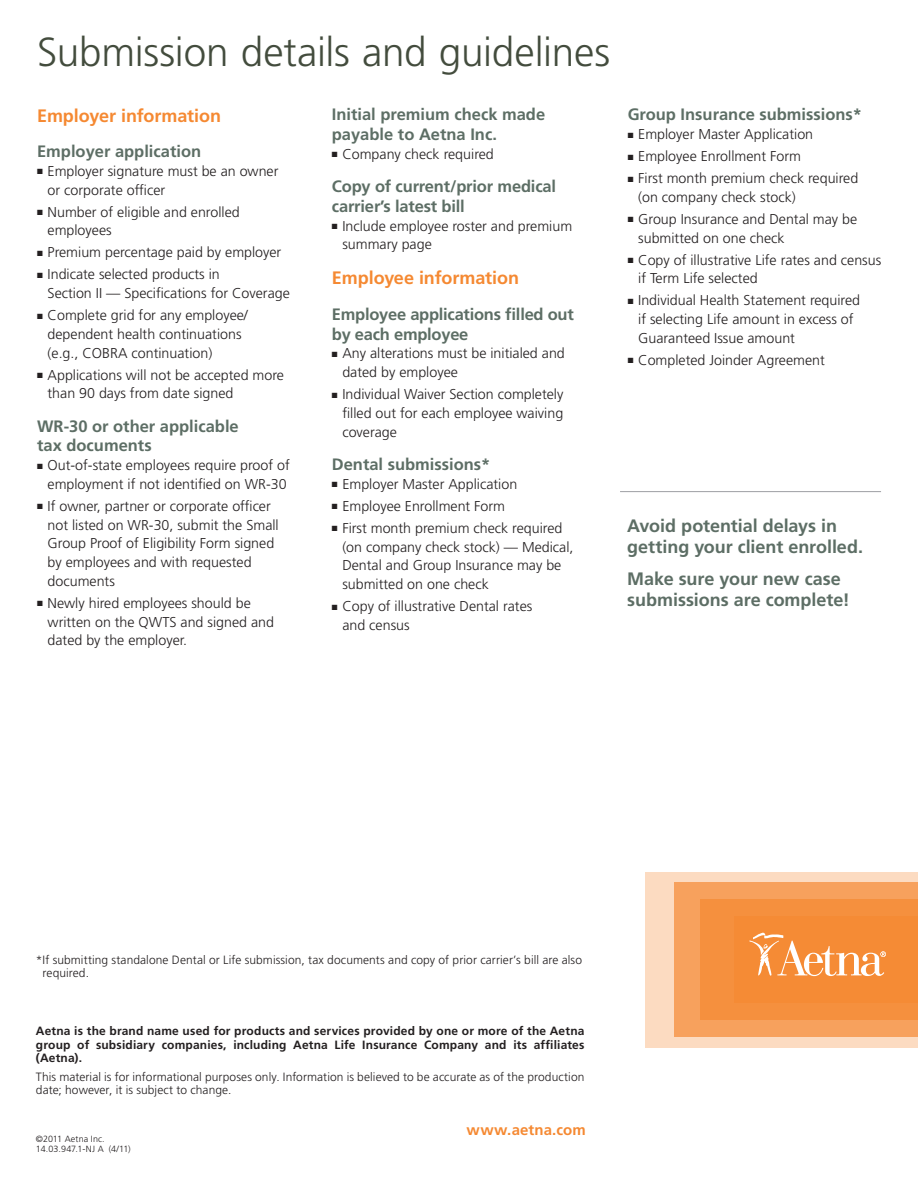
<style>
.page{position:relative;width:918px;height:1188px;background:#fff}
.page>*{position:absolute;margin:0;border:0;box-sizing:border-box;transform-origin:0 0}
.A1-Title_flyer-_2_or{font:300 40.5px "Frutiger LT Std";letter-spacing:-.005em;color:#434c3d}
.A4-Cover_Call_Out_12{font:700 18px/21px "Frutiger LT Std";letter-spacing:-.005em;color:#5d6e65}
.B3-Copy_Head_12_14{font:700 18px "Frutiger LT Std";letter-spacing:-.005em;color:#f58932}
.B5-Subhead_11_13{font:700 16.5px/19.5px "Frutiger LT Std";color:#5d6e65}
.C4-www_aetna_com{font:700 15px "Frutiger LT Std";letter-spacing:.005em;color:#f58932}
.B7-Bulleted_Body_Cop{font:300 14.25px/18.8px "Frutiger LT Std";color:#231f20}
.C2-Brand_Statement{font:700 12px/13.5px "Frutiger LT Std";letter-spacing:.01em;color:#231f20;text-align:justify}
.C3-Disclaimer_8_9{font:300 12px/13.5px "Frutiger LT Std";letter-spacing:.005em;color:#231f20}
.C1-Footnote_8_9{font:300 12px/13.5px "Frutiger LT Std";letter-spacing:.005em;color:#231f20}
.C6-Part_Number__2011{font:300 9px "Frutiger LT Std";letter-spacing:.01em;color:#231f20}
</style>
<div class="page">
<div style="left:646px;top:873px;width:272px;height:175px;background:#fcdbc1"></div>
<div style="left:675px;top:882px;width:243px;height:155px;background:#f7a15d"></div>
<div style="left:700px;top:899px;width:218px;height:121px;background:#f5903e"></div>
<div style="left:734px;top:917px;width:184px;height:86px;background:#f58932"></div>
<svg style="left:749px;top:933px;width:137px;height:43px"></svg>
<hr style="left:620px;top:491px;width:261px;height:1px;background:#a8a9ad">
<p class="A1-Title_flyer-_2_or" style="left:37px;top:29px;width:575px">Submission details and guidelines</p>
<p class="B3-Copy_Head_12_14" style="left:37px;top:105px;width:186px">Employer information</p>
<p class="B5-Subhead_11_13" style="left:37px;top:142px;width:166px">Employer application</p>
<p class="B7-Bulleted_Body_Cop" style="left:48px;top:162px;width:232px;text-indent:-10px">■ Employer signature must be an owner or corporate officer</p>
<p class="B7-Bulleted_Body_Cop" style="left:48px;top:203px;width:194px;text-indent:-10px">■ Number of eligible and enrolled employees</p>
<p class="B7-Bulleted_Body_Cop" style="left:37px;top:243px;width:246px">■ Premium percentage paid by employer</p>
<p class="B7-Bulleted_Body_Cop" style="left:48px;top:265px;width:244px;text-indent:-10px">■ Indicate selected products in<br>Section II — Specifications for Coverage</p>
<p class="B7-Bulleted_Body_Cop" style="left:48px;top:306px;width:202px;text-indent:-10px">■ Complete grid for any employee/ dependent health continuations (e.g., COBRA continuation)</p>
<p class="B7-Bulleted_Body_Cop" style="left:48px;top:366px;width:238px;text-indent:-10px">■ Applications will not be accepted more than 90 days from date signed</p>
<p class="B5-Subhead_11_13" style="left:37px;top:417px;width:203px">WR-30 or other applicable tax documents</p>
<p class="B7-Bulleted_Body_Cop" style="left:37px;top:456px;width:254px;text-align:center">■ Out-of-state employees require proof of employment if not identified on WR-30</p>
<p class="B7-Bulleted_Body_Cop" style="left:48px;top:497px;width:233px;text-indent:-10px">■ If owner, partner or corporate officer not listed on WR-30, submit the Small<br>Group Proof of Eligibility Form signed by employees and with requested documents</p>
<p class="B7-Bulleted_Body_Cop" style="left:48px;top:594px;width:228px;text-indent:-10px">■ Newly hired employees should be written on the QWTS and signed and dated by the employer.</p>
<p class="B5-Subhead_11_13" style="left:332px;top:105px;width:215px">Initial premium check made payable to Aetna Inc.</p>
<p class="B7-Bulleted_Body_Cop" style="left:332px;top:145px;width:163px">■ Company check required</p>
<p class="B5-Subhead_11_13" style="left:332px;top:177px;width:226px">Copy of current/prior medical carrier’s latest bill</p>
<p class="B7-Bulleted_Body_Cop" style="left:342px;top:216px;width:231px;text-indent:-10px">■ Include employee roster and premium summary page</p>
<p class="B3-Copy_Head_12_14" style="left:332px;top:267px;width:189px">Employee information</p>
<p class="B5-Subhead_11_13" style="left:332px;top:305px;width:243px">Employee applications filled out by each employee</p>
<p class="B7-Bulleted_Body_Cop" style="left:342px;top:344px;width:224px;text-indent:-10px">■ Any alterations must be initialed and dated by employee</p>
<p class="B7-Bulleted_Body_Cop" style="left:342px;top:385px;width:223px;text-align:justify;text-indent:-10px">■ Individual Waiver Section completely filled out for each employee waiving coverage</p>
<p class="B5-Subhead_11_13" style="left:332px;top:455px;width:160px">Dental submissions*</p>
<p class="B7-Bulleted_Body_Cop" style="left:332px;top:475px;width:187px">■ Employer Master Application</p>
<p class="B7-Bulleted_Body_Cop" style="left:332px;top:497px;width:175px">■ Employee Enrollment Form</p>
<p class="B7-Bulleted_Body_Cop" style="left:342px;top:519px;width:233px;text-indent:-10px">■ First month premium check required (on company check stock) — Medical,<br>Dental and Group Insurance may be submitted on one check</p>
<p class="B7-Bulleted_Body_Cop" style="left:342px;top:597px;width:191px;text-indent:-10px">■ Copy of illustrative Dental rates and census</p>
<p class="B5-Subhead_11_13" style="left:628px;top:105px;width:236px">Group Insurance submissions*</p>
<p class="B7-Bulleted_Body_Cop" style="left:628px;top:125px;width:187px">■ Employer Master Application</p>
<p class="B7-Bulleted_Body_Cop" style="left:628px;top:147px;width:175px">■ Employee Enrollment Form</p>
<p class="B7-Bulleted_Body_Cop" style="left:638px;top:169px;width:222px;text-indent:-10px">■ First month premium check required (on company check stock)</p>
<p class="B7-Bulleted_Body_Cop" style="left:638px;top:210px;width:221px;text-indent:-10px">■ Group Insurance and Dental may be submitted on one check</p>
<p class="B7-Bulleted_Body_Cop" style="left:638px;top:251px;width:245px;text-indent:-10px">■ Copy of illustrative Life rates and census if Term Life selected</p>
<p class="B7-Bulleted_Body_Cop" style="left:638px;top:291px;width:223px;text-indent:-10px">■ Individual Health Statement required if selecting Life amount in excess of<br>Guaranteed Issue amount</p>
<p class="B7-Bulleted_Body_Cop" style="left:628px;top:351px;width:199px">■ Completed Joinder Agreement</p>
<p class="A4-Cover_Call_Out_12" style="left:627px;top:515px;width:237px">Avoid potential delays in getting your client enrolled.</p>
<p class="A4-Cover_Call_Out_12" style="left:627px;top:568px;width:224px">Make sure your new case submissions are complete!</p>
<p class="C1-Footnote_8_9" style="left:43px;top:953px;width:541px;text-indent:-7px">*If submitting standalone Dental or Life submission, tax documents and copy of prior carrier’s bill are also required.</p>
<p class="C2-Brand_Statement" style="left:36px;top:1024px;width:550px">Aetna is the brand name used for products and services provided by one or more of the Aetna group of subsidiary companies, including Aetna Life Insurance Company and its affiliates (Aetna).</p>
<p class="C3-Disclaimer_8_9" style="left:36px;top:1070px;width:550px">This material is for informational purposes only. Information is believed to be accurate as of the production date; however, it is subject to change.</p>
<p class="C6-Part_Number__2011" style="left:36px;top:1133px;width:70px">©2011 Aetna Inc.</p>
<p class="C6-Part_Number__2011" style="left:36px;top:1144px;width:96px">14.03.947.1-NJ A (4/11)</p>
<p class="C4-www_aetna_com" style="left:467px;top:1121px;width:121px">www.aetna.com</p>
</div>
